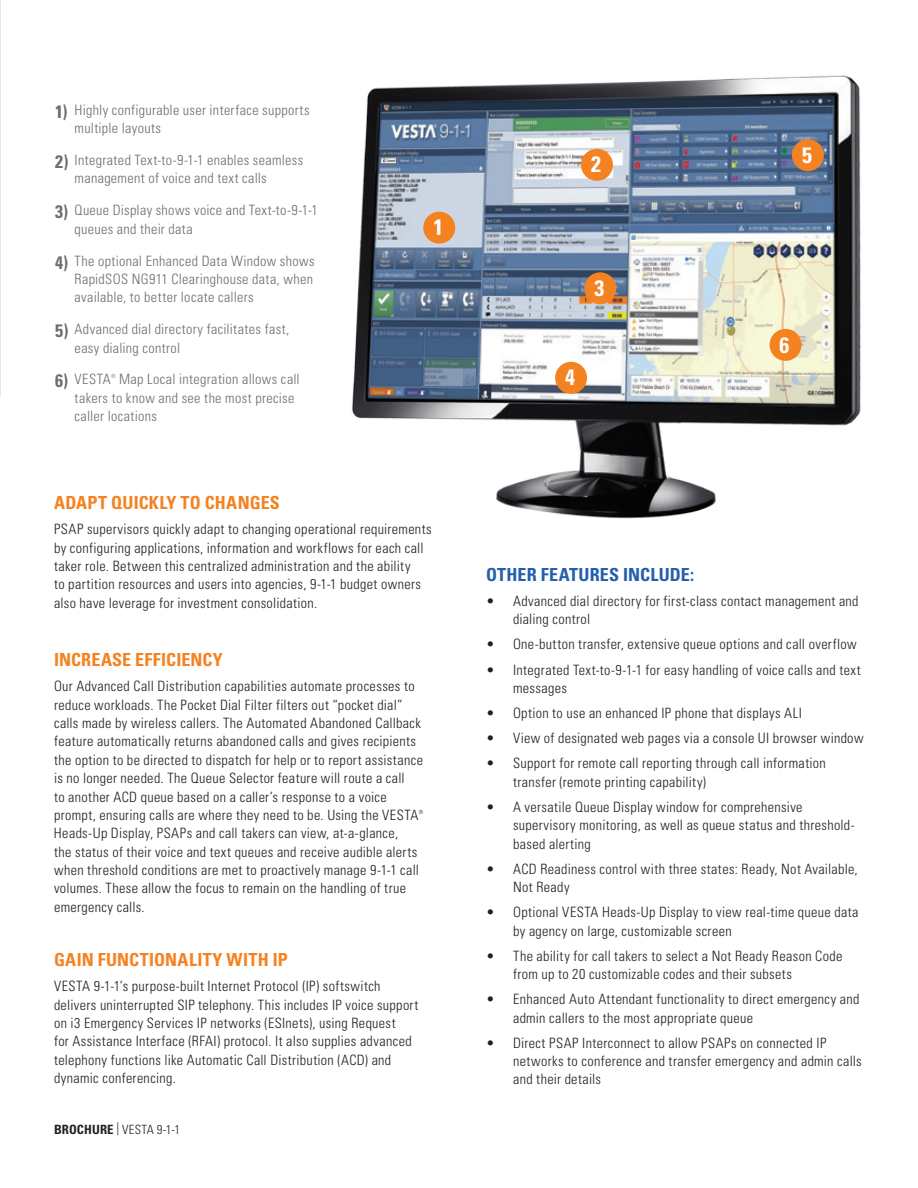
<style>
.page{position:relative;width:918px;height:1188px;background:#fff}
.page>*{position:absolute;margin:0;border:0;box-sizing:border-box;transform-origin:0 0}
.t1{font:700 condensed 22.2px "Univers";color:#fff}
.t2{font:700 condensed 18px "Univers";letter-spacing:.01em;color:#f58220}
.t3{font:700 condensed 18px "Univers";letter-spacing:.01em;color:#245eac}
.t4{font:300 condensed 14.25px/18.3px "Univers";letter-spacing:.025em;color:#231f20}
.t5{font:300 condensed 14.25px/18.3px "Univers";letter-spacing:.025em;color:#6c6d70}
.t6{font:300 condensed 12.75px "Univers";letter-spacing:.025em;color:#231f20}
.t7{font:300 condensed 5.7px "Univers";color:#6c6d70}
.t8{font:300 condensed 5.7px "Univers";color:#231f20}
.s1{font-weight:700;font-size:18px}
.s2{font-weight:700}
</style>
<div class="page">
<hr style="left:0;top:0;width:1px;height:396px;background:#e6e7e9">
<img style="left:352px;top:75px;width:509px;height:444px">
<div style="left:423px;top:212px;width:32px;height:32px;background:#f58220;border-radius:50%"></div>
<div style="left:584px;top:272px;width:32px;height:32px;background:#f58220;border-radius:50%"></div>
<div style="left:581px;top:149px;width:32px;height:32px;background:#f58220;border-radius:50%"></div>
<div style="left:792px;top:139px;width:32px;height:32px;background:#f58220;border-radius:50%"></div>
<div style="left:770px;top:329px;width:32px;height:32px;background:#f58220;border-radius:50%"></div>
<div style="left:555px;top:362px;width:32px;height:32px;background:#f58220;border-radius:50%"></div>
<p class="t5" style="left:75px;top:101px;width:237px;text-indent:-20px"><span class="s1">1)</span> Highly configurable user interface supports multiple layouts</p>
<p class="t5" style="left:75px;top:151px;width:230px;text-indent:-20px"><span class="s1">2)</span> Integrated Text-to-9-1-1 enables seamless management of voice and text calls</p>
<p class="t5" style="left:75px;top:201px;width:245px;text-indent:-19px"><span class="s1">3)</span> Queue Display shows voice and Text-to-9-1-1 queues and their data</p>
<p class="t5" style="left:75px;top:251px;width:242px;text-align:justify;text-indent:-20px"><span class="s1">4)</span> The optional Enhanced Data Window shows RapidSOS NG911 Clearinghouse data, when available, to better locate callers</p>
<p class="t5" style="left:75px;top:320px;width:216px;text-indent:-19px"><span class="s1">5)</span> Advanced dial directory facilitates fast, easy dialing control</p>
<p class="t5" style="left:55px;top:370px;width:57px"><span class="s1">6)</span> VESTA</p>
<p class="t7" style="left:111px;top:373px;width:6px">®</p>
<p class="t5" style="left:75px;top:370px;width:227px;text-indent:45px">Map Local integration allows call takers to know and see the most precise caller locations</p>
<h1 class="t1" style="left:433px;top:214px;width:11px">1</h1>
<p class="t2" style="left:54px;top:492px;width:227px">ADAPT QUICKLY TO CHANGES</p>
<p class="t4" style="left:54px;top:520px;width:379px">PSAP supervisors quickly adapt to changing operational requirements by configuring applications, information and workflows for each call taker role. Between this centralized administration and the ability<br>to partition resources and users into agencies, 9-1-1 budget owners also have leverage for investment consolidation.</p>
<p class="t2" style="left:54px;top:649px;width:170px">INCREASE EFFICIENCY</p>
<p class="t4" style="left:54px;top:677px;width:371px">Our Advanced Call Distribution capabilities automate processes to reduce workloads. The Pocket Dial Filter filters out “pocket dial” calls made by wireless callers. The Automated Abandoned Callback feature automatically returns abandoned calls and gives recipients the option to be directed to dispatch for help or to report assistance is no longer needed. The Queue Selector feature will route a call<br>to another ACD queue based on a caller’s response to a voice prompt, ensuring calls are where they need to be. Using the VESTA</p>
<p class="t8" style="left:419px;top:808px;width:6px">®</p>
<p class="t4" style="left:54px;top:824px;width:367px">Heads-Up Display, PSAPs and call takers can view, at-a-glance, the status of their voice and text queues and receive audible alerts when threshold conditions are met to proactively manage 9-1-1 call volumes. These allow the focus to remain on the handling of true emergency calls.</p>
<p class="t2" style="left:54px;top:949px;width:235px">GAIN FUNCTIONALITY WITH IP</p>
<p class="t4" style="left:54px;top:977px;width:366px">VESTA 9-1-1’s purpose-built Internet Protocol (IP) softswitch delivers uninterrupted SIP telephony. This includes IP voice support on i3 Emergency Services IP networks (ESInets), using Request<br>for Assistance Interface (RFAI) protocol. It also supplies advanced telephony functions like Automatic Call Distribution (ACD) and dynamic conferencing.</p>
<p class="t6" style="left:54px;top:1122px;width:128px"><span class="s2">BROCHURE</span> | VESTA 9-1-1</p>
<h1 class="t1" style="left:591px;top:151px;width:11px">2</h1>
<h1 class="t1" style="left:594px;top:275px;width:11px">3</h1>
<h1 class="t1" style="left:565px;top:364px;width:11px">4</h1>
<h1 class="t1" style="left:802px;top:141px;width:11px">5</h1>
<h1 class="t1" style="left:780px;top:331px;width:11px">6</h1>
<p class="t3" style="left:486px;top:563px;width:210px">OTHER FEATURES INCLUDE:</p>
<p class="t4" style="left:513px;top:592px;width:347px;text-indent:-27px">• Advanced dial directory for first-class contact management and dialing control</p>
<p class="t4" style="left:486px;top:635px;width:372px">• One-button transfer, extensive queue options and call overflow</p>
<p class="t4" style="left:513px;top:660px;width:349px;text-indent:-27px">• Integrated Text-to-9-1-1 for easy handling of voice calls and text messages</p>
<p class="t4" style="left:486px;top:704px;width:317px">• Option to use an enhanced IP phone that displays ALI</p>
<p class="t4" style="left:486px;top:729px;width:379px">• View of designated web pages via a console UI browser window</p>
<p class="t4" style="left:513px;top:754px;width:314px;text-indent:-27px">• Support for remote call reporting through call information transfer (remote printing capability)</p>
<p class="t4" style="left:513px;top:798px;width:343px;text-indent:-27px">• A versatile Queue Display window for comprehensive supervisory monitoring, as well as queue status and threshold&shy;based alerting</p>
<p class="t4" style="left:513px;top:859px;width:346px;text-indent:-27px">• ACD Readiness control with three states: Ready, Not Available,<br>Not Ready</p>
<p class="t4" style="left:513px;top:903px;width:347px;text-indent:-27px">• Optional VESTA Heads-Up Display to view real-time queue data by agency on large, customizable screen</p>
<p class="t4" style="left:513px;top:947px;width:331px;text-indent:-27px">• The ability for call takers to select a Not Ready Reason Code from up to 20 customizable codes and their subsets</p>
<p class="t4" style="left:513px;top:990px;width:348px;text-indent:-27px">• Enhanced Auto Attendant functionality to direct emergency and admin callers to the most appropriate queue</p>
<p class="t4" style="left:513px;top:1034px;width:350px;text-indent:-27px">• Direct PSAP Interconnect to allow PSAPs on connected IP networks to conference and transfer emergency and admin calls and their details</p>
</div>
